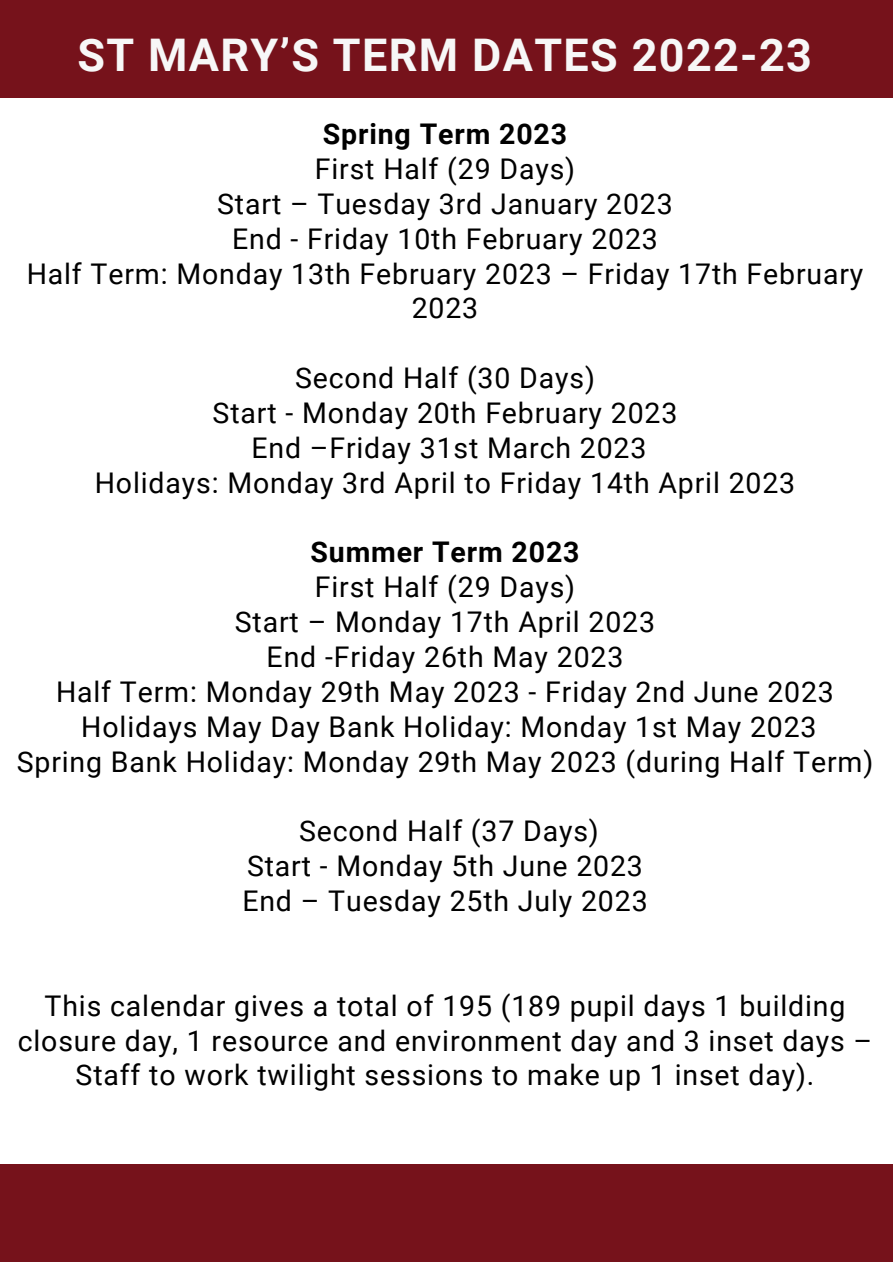
<style>
.page{position:relative;width:893px;height:1264px;background:#fff}
.page>*{position:absolute;margin:0;border:0;box-sizing:border-box;transform-origin:0 0}
.t1{font:700 45px "Roboto";letter-spacing:.03em;color:#f7f7f7}
.t2{font:28.5px/34.8px "Roboto";letter-spacing:.03em;color:#000;text-align:center}
.t3{font:700 28.5px "Roboto";letter-spacing:.03em;color:#000}
</style>
<div class="page">
<div style="left:0;top:1164px;width:892px;height:97px;background:#76121b"></div>
<div style="left:0;top:0;width:892px;height:97px;background:#76121b"></div>
<h1 class="t1" style="left:77px;top:29px;width:736px">ST MARY’S TERM DATES 2022-23</h1>
<p class="t3" style="left:323px;top:118px;width:246px">Spring Term 2023</p>
<p class="t2" style="left:27px;top:152px;width:838px">First Half (29 Days)<br>Start – Tuesday 3rd January 2023<br>End - Friday 10th February 2023<br>Half Term: Monday 13th February 2023 – Friday 17th February<br>2023</p>
<p class="t2" style="left:95px;top:361px;width:702px">Second Half (30 Days)<br>Start - Monday 20th February 2023<br>End –Friday 31st March 2023<br>Holidays: Monday 3rd April to Friday 14th April 2023</p>
<p class="t3" style="left:310px;top:536px;width:270px">Summer Term 2023</p>
<p class="t2" style="left:17px;top:570px;width:857px">First Half (29 Days)<br>Start – Monday 17th April 2023<br>End -Friday 26th May 2023<br>Half Term: Monday 29th May 2023 - Friday 2nd June 2023<br>Holidays May Day Bank Holiday: Monday 1st May 2023<br>Spring Bank Holiday: Monday 29th May 2023 (during Half Term)</p>
<p class="t2" style="left:242px;top:814px;width:407px">Second Half (37 Days)<br>Start - Monday 5th June 2023<br>End – Tuesday 25th July 2023</p>
<p class="t2" style="left:18px;top:988px;width:855px">This calendar gives a total of 195 (189 pupil days 1 building closure day, 1 resource and environment day and 3 inset days –<br>Staff to work twilight sessions to make up 1 inset day).</p>
</div>
